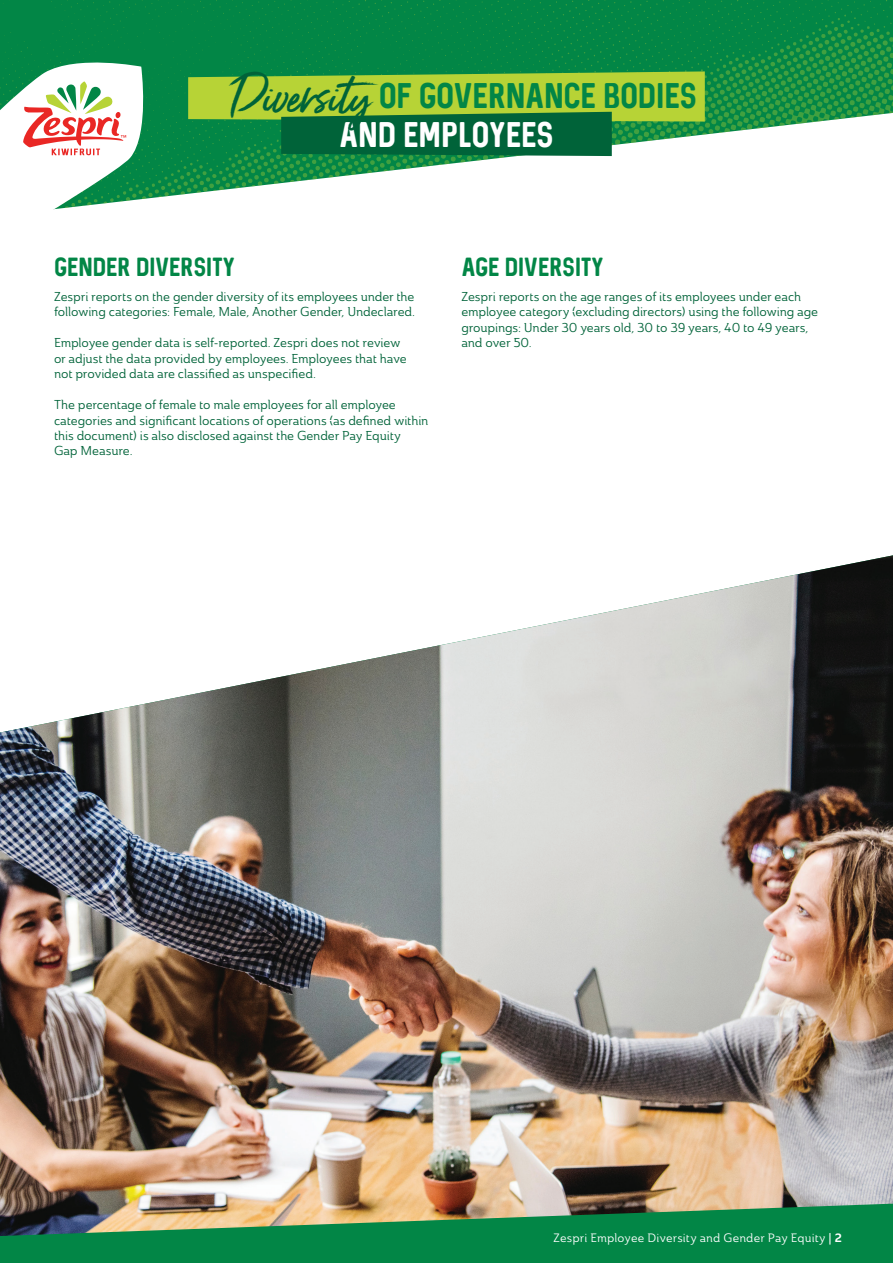
<style>
.page{position:relative;width:893px;height:1263px;background:#fff}
.page>*{position:absolute;margin:0;border:0;box-sizing:border-box;transform-origin:0 0}
.t1{font:49.5px "Gotcha";color:#006339}
.t2{font:28.5px "Sequel Neue";letter-spacing:-.025em;color:#028646}
.t3{font:28.5px "Sequel Neue";letter-spacing:-.025em;color:#fff}
.t4{font:21px "Sequel Neue";letter-spacing:-.025em;color:#028646}
.t5{font:12.75px/15.5px "Ainslie Nor Reg";letter-spacing:-.01em;color:#006339}
.t6{font:12px "Ainslie Nor Reg";letter-spacing:.01em;color:#fff}
.s1{font-family:"Ainslie Nor Med"}
.s2{font-family:"Ainslie Nor Bol"}
</style>
<div class="page">
<img style="left:0;top:555px;width:893px;height:648px">
<svg style="left:0;top:1203px;width:893px;height:60px;background:#318953"></svg>
<img style="left:0;top:0;width:893px;height:199px">
<svg style="left:188px;top:71px;width:517px;height:85px;background:#65a640"></svg>
<svg style="left:0;top:54px;width:150px;height:156px"></svg>
<h1 class="t1" style="left:230px;top:63px;width:152px">Diversity</h1>
<h2 class="t2" style="left:379px;top:76px;width:320px">OF GOVERNANCE BODIES</h2>
<h2 class="t3" style="left:339px;top:115px;width:216px">AND EMPLOYEES</h2>
<h3 class="t4" style="left:54px;top:252px;width:183px">GENDER DIVERSITY</h3>
<h3 class="t4" style="left:461px;top:252px;width:144px">AGE DIVERSITY</h3>
<p class="t5" style="left:54px;top:289px;width:363px">Zespri reports on the gender diversity of its employees under the following categories: Female, Male, Another Gender, Undeclared.</p>
<p class="t5" style="left:54px;top:335px;width:354px">Employee gender data is self-reported. Zespri does not review or adjust the data provided by employees. Employees that have not provided data are classified as unspecified.</p>
<p class="t5" style="left:54px;top:397px;width:376px">The percentage of female to male employees for all employee categories and significant locations of operations (as defined within this document) is also disclosed against the Gender Pay Equity<br>Gap Measure.</p>
<p class="t5" style="left:461px;top:289px;width:358px">Zespri reports on the age ranges of its employees under each employee category (excluding directors) using the following age groupings: Under 30 years old, 30 to 39 years, 40 to 49 years, and over 50.</p>
<p class="t6" style="left:554px;top:1231px;width:290px">Zespri Employee Diversity and Gender Pay Equity <span class="s1">|</span> <span class="s2">2</span></p>
</div>
